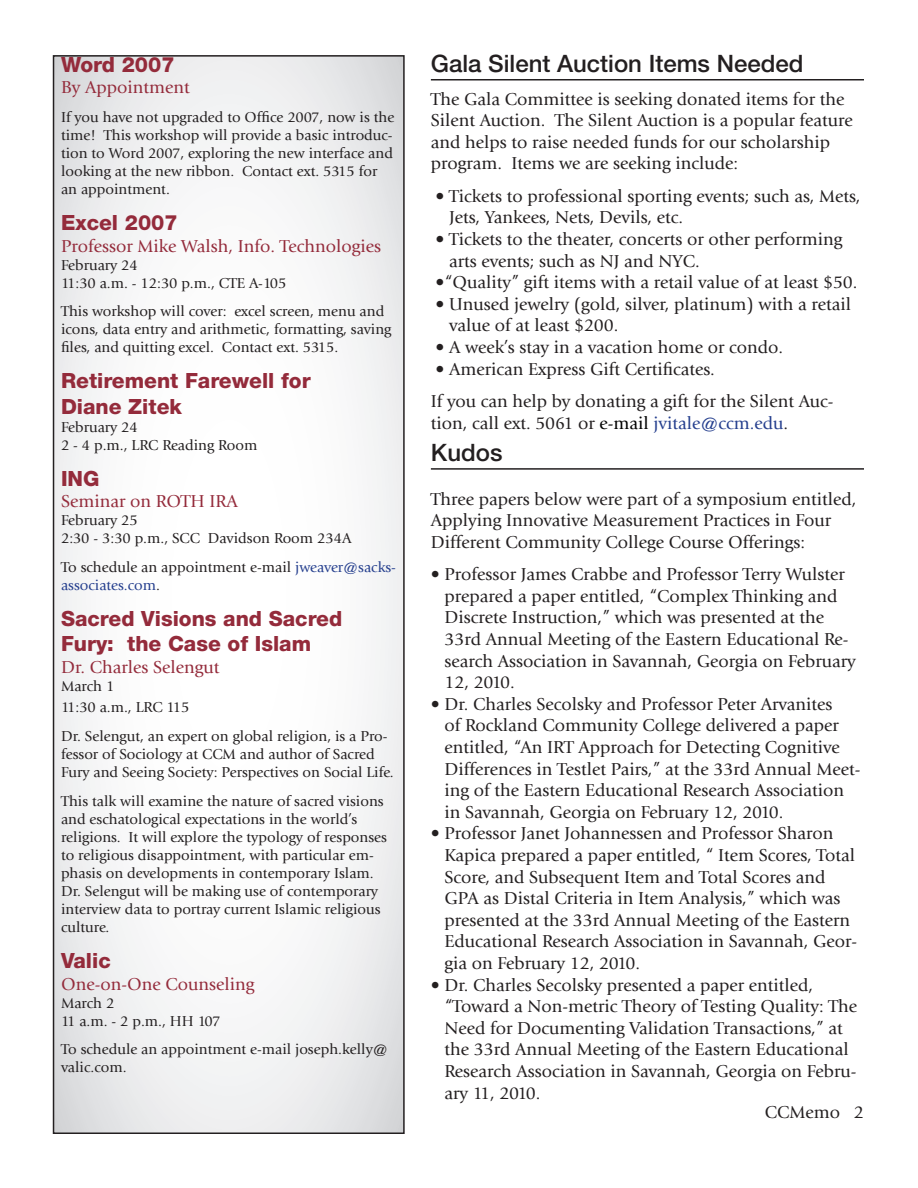
<style>
.page{position:relative;width:918px;height:1188px;background:#fff}
.page>*{position:absolute;margin:0;border:0;box-sizing:border-box;transform-origin:0 0}
.Article_Headers{font:500 24px "Helvetica Neue LT Std";color:#231f20}
.Event_Sub_Titles{font:800 21px/25.2px "Helvetica Neue LT Std";color:#942b3b}
.Article_Text{font:18px/21.6px "Giovanni Std";color:#231f20}
.Event_Info{font:18px "Giovanni Std";color:#942b3b}
.Event_Info-2{font:15px/18px "Giovanni Std";color:#231f20}
.Event_Info-3{font:15px "Giovanni Std";letter-spacing:-.02em;color:#231f20}
.s1{color:#253f8e}
.s2{color:#000}
</style>
<div class="page">
<hr style="left:431px;top:79px;width:433px;height:2px;background:#231f20">
<svg style="left:56px;top:58px;width:346px;height:1073px"></svg>
<div style="left:53px;top:55px;width:352px;height:1079px;border:2px solid #231f20"></div>
<hr style="left:431px;top:468px;width:433px;height:2px;background:#231f20">
<p class="Event_Sub_Titles" style="left:61px;top:51px;width:115px">Word 2007</p>
<p class="Event_Info" style="left:61px;top:77px;width:130px">By Appointment</p>
<p class="Event_Info-2" style="left:61px;top:108px;width:335px">If you have not upgraded to Office 2007, now is the time! This workshop will provide a basic introduc&shy;tion to Word 2007, exploring the new interface and looking at the new ribbon. Contact ext. 5315 for an appointment.</p>
<p class="Event_Sub_Titles" style="left:61px;top:210px;width:118px">Excel 2007</p>
<p class="Event_Info" style="left:61px;top:236px;width:322px">Professor Mike Walsh, Info. Technologies</p>
<p class="Event_Info-2" style="left:61px;top:256px;width:78px">February 24</p>
<p class="Event_Info-3" style="left:61px;top:274px;width:227px">11:30 a.m. - 12:30 p.m., CTE A-105</p>
<p class="Event_Info-2" style="left:61px;top:303px;width:332px">This workshop will cover: excel screen, menu and icons, data entry and arithmetic, formatting, saving files, and quitting excel. Contact ext. 5315.</p>
<p class="Event_Sub_Titles" style="left:61px;top:368px;width:251px">Retirement Farewell for<br>Diane Zitek</p>
<p class="Event_Info-2" style="left:61px;top:418px;width:78px">February 24</p>
<p class="Event_Info-2" style="left:61px;top:436px;width:198px">2 - 4 p.m., LRC Reading Room</p>
<p class="Event_Sub_Titles" style="left:61px;top:465px;width:40px">ING</p>
<p class="Event_Info" style="left:61px;top:491px;width:178px">Seminar on ROTH IRA</p>
<p class="Event_Info-2" style="left:61px;top:511px;width:78px">February 25</p>
<p class="Event_Info-2" style="left:61px;top:529px;width:292px">2:30 - 3:30 p.m., SCC Davidson Room 234A</p>
<p class="Event_Info-2" style="left:61px;top:558px;width:337px">To schedule an appointment e-mail <span class="s1">jweaver@sacks&shy;associates.com</span>.</p>
<p class="Event_Sub_Titles" style="left:61px;top:606px;width:283px">Sacred Visions and Sacred<br>Fury: the Case of Islam</p>
<p class="Event_Info" style="left:61px;top:657px;width:160px">Dr. Charles Selengut</p>
<p class="Event_Info-2" style="left:61px;top:677px;width:55px">March 1</p>
<p class="Event_Info-3" style="left:61px;top:699px;width:130px">11:30 a.m., LRC 115</p>
<p class="Event_Info-2" style="left:61px;top:727px;width:334px">Dr. Selengut, an expert on global religion, is a Pro&shy;fessor of Sociology at CCM and author of Sacred<br>Fury and Seeing Society: Perspectives on Social Life.</p>
<p class="Event_Info-2" style="left:61px;top:792px;width:328px">This talk will examine the nature of sacred visions and eschatological expectations in the world’s religions. It will explore the typology of responses to religious disappointment, with particular em&shy;phasis on developments in contemporary Islam.<br>Dr. Selengut will be making use of contemporary interview data to portray current Islamic religious culture.</p>
<p class="Event_Sub_Titles" style="left:61px;top:948px;width:51px">Valic</p>
<p class="Event_Info" style="left:61px;top:974px;width:195px">One-on-One Counseling</p>
<p class="Event_Info-2" style="left:61px;top:994px;width:55px">March 2</p>
<p class="Event_Info-2" style="left:61px;top:1012px;width:161px">11 a.m. - 2 p.m., HH 107</p>
<p class="Event_Info-2" style="left:61px;top:1041px;width:328px">To schedule an appointment e-mail joseph.kelly@ valic.com.</p>
<p class="Article_Headers" style="left:431px;top:49px;width:374px">Gala Silent Auction Items Needed</p>
<p class="Article_Text" style="left:431px;top:88px;width:423px">The Gala Committee is seeking donated items for the Silent Auction. The Silent Auction is a popular feature and helps to raise needed funds for our scholarship program. Items we are seeking include:</p>
<p class="Article_Text" style="left:449px;top:185px;width:413px;text-indent:-14px">• Tickets to professional sporting events; such as, Mets,<br>Jets, Yankees, Nets, Devils, etc.</p>
<p class="Article_Text" style="left:449px;top:229px;width:395px;text-indent:-14px">• Tickets to the theater, concerts or other performing arts events; such as NJ and NYC.</p>
<p class="Article_Text" style="left:436px;top:272px;width:423px">•“Quality” gift items with a retail value of at least $50.</p>
<p class="Article_Text" style="left:449px;top:293px;width:403px;text-indent:-14px">• Unused jewelry (gold, silver, platinum) with a retail value of at least $200.</p>
<p class="Article_Text" style="left:436px;top:337px;width:349px">• A week’s stay in a vacation home or condo.</p>
<p class="Article_Text" style="left:436px;top:358px;width:281px">• American Express Gift Certificates.</p>
<p class="Article_Text" style="left:431px;top:391px;width:404px">If you can help by donating a gift for the Silent Auc&shy;tion, call ext. 5061 or <span class="s2">e-mail</span> <span class="s1">jvitale@ccm.edu</span>.</p>
<p class="Article_Headers" style="left:431px;top:439px;width:73px">Kudos</p>
<p class="Article_Text" style="left:431px;top:488px;width:427px">Three papers below were part of a symposium entitled,<br>Applying Innovative Measurement Practices in Four<br>Different Community College Course Offerings:</p>
<p class="Article_Text" style="left:445px;top:564px;width:413px;text-indent:-14px">• Professor James Crabbe and Professor Terry Wulster prepared a paper entitled, “Complex Thinking and Discrete Instruction,” which was presented at the 33rd Annual Meeting of the Eastern Educational Re&shy;search Association in Savannah, Georgia on February 12, 2010.</p>
<p class="Article_Text" style="left:445px;top:693px;width:418px;text-indent:-14px">• Dr. Charles Secolsky and Professor Peter Arvanites<br>of Rockland Community College delivered a paper entitled, “An IRT Approach for Detecting Cognitive Differences in Testlet Pairs,” at the 33rd Annual Meet&shy;ing of the Eastern Educational Research Association in Savannah, Georgia on February 12, 2010.</p>
<p class="Article_Text" style="left:445px;top:823px;width:414px;text-indent:-14px">• Professor Janet Johannessen and Professor Sharon Kapica prepared a paper entitled, “ Item Scores, Total Score, and Subsequent Item and Total Scores and GPA as Distal Criteria in Item Analysis,” which was presented at the 33rd Annual Meeting of the Eastern Educational Research Association in Savannah, Geor&shy;gia on February 12, 2010.</p>
<p class="Article_Text" style="left:445px;top:974px;width:414px;text-indent:-14px">• Dr. Charles Secolsky presented a paper entitled, “Toward a Non-metric Theory of Testing Quality: The Need for Documenting Validation Transactions,” at the 33rd Annual Meeting of the Eastern Educational Research Association in Savannah, Georgia on Febru&shy;ary 11, 2010.</p>
<p class="Article_Text" style="left:765px;top:1102px;width:101px">CCMemo 2</p>
</div>
